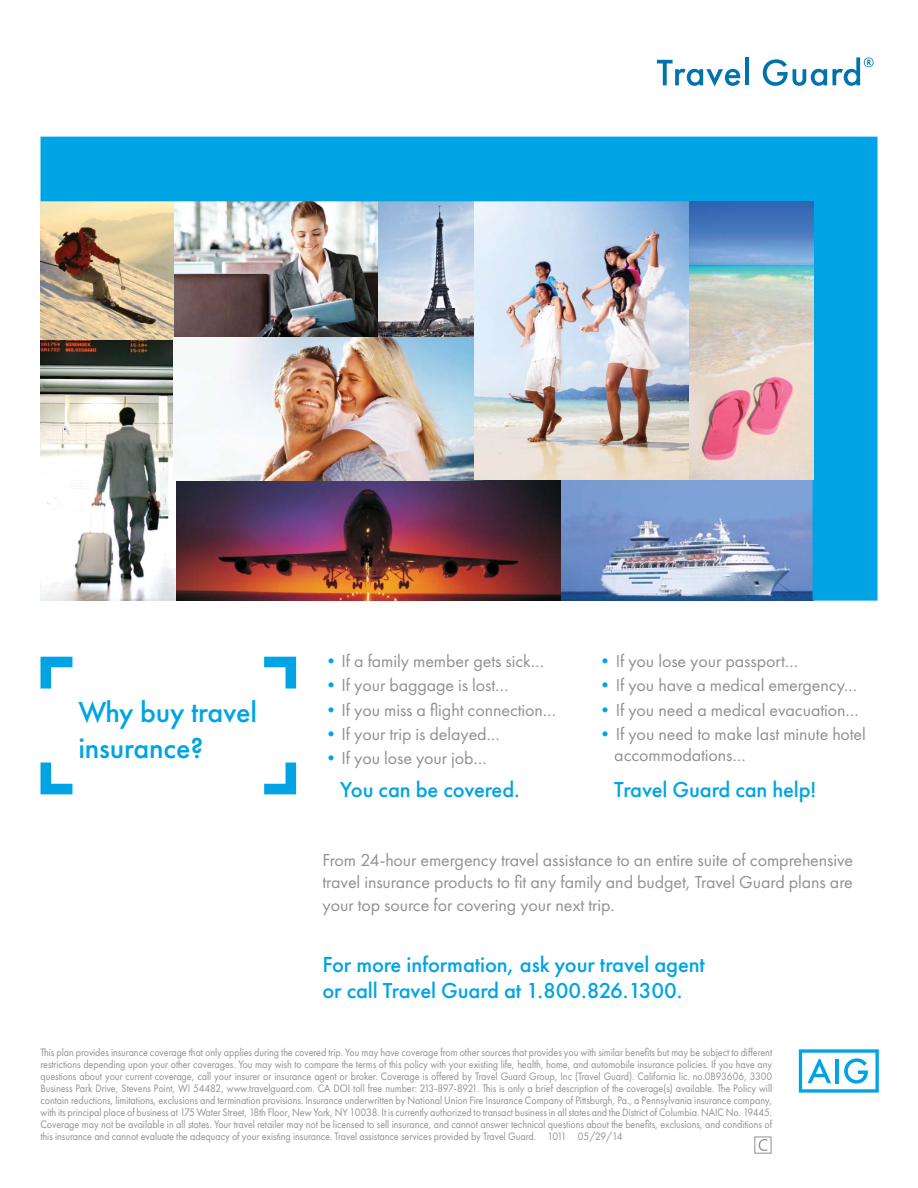
<style>
.page{position:relative;width:918px;height:1188px;background:#fff}
.page>*{position:absolute;margin:0;border:0;box-sizing:border-box;transform-origin:0 0}
.t1{font:500 30px/36px "Futura PT";letter-spacing:-.005em;color:#00a4e4}
.t2{font:500 22.5px/25.5px "Futura PT";letter-spacing:-.005em;color:#00a4e4}
.t3{font:18px/22.5px "Futura PT";letter-spacing:-.005em;color:#8f9194}
.t4{font:11.25px/12px "Futura PT";letter-spacing:-.005em;color:#8f9194;text-align:justify;scale:.9 1}
.s1{color:#00a4e4}
.s2{font-weight:500;color:#00a4e4}
</style>
<div class="page">
<svg style="left:41px;top:657px;width:31px;height:32px"></svg>
<svg style="left:264px;top:657px;width:32px;height:32px"></svg>
<svg style="left:264px;top:763px;width:32px;height:31px"></svg>
<svg style="left:41px;top:763px;width:31px;height:31px"></svg>
<img style="left:40px;top:137px;width:838px;height:464px">
<img style="left:689px;top:201px;width:124px;height:279px">
<div style="left:754px;top:1137px;width:17px;height:17px;border:1px solid #8f9194"></div>
<svg style="left:759px;top:1139px;width:8px;height:12px"></svg>
<svg style="left:657px;top:60px;width:83px;height:26px"></svg>
<hr style="left:745px;top:57px;width:4px;height:28px;background:#0072ae">
<svg style="left:763px;top:57px;width:111px;height:29px"></svg>
<svg style="left:799px;top:1049px;width:80px;height:44px"></svg>
<h1 class="t1" style="left:78px;top:695px;width:180px">Why buy travel insurance?</h1>
<h3 class="t3" style="left:322px;top:651px;width:224px"><span class="s1">•</span> If a family member gets sick…</h3>
<h3 class="t3" style="left:322px;top:675px;width:188px"><span class="s1">•</span> If your baggage is lost…</h3>
<h3 class="t3" style="left:322px;top:699px;width:236px"><span class="s1">•</span> If you miss a flight connection…</h3>
<h3 class="t3" style="left:322px;top:723px;width:180px"><span class="s1">•</span> If your trip is delayed…</h3>
<h3 class="t3" style="left:322px;top:748px;width:166px"><span class="s1">•</span> If you lose your job…</h3>
<h3 class="t3" style="left:596px;top:651px;width:203px"><span class="s2">•</span> If you lose your passport…</h3>
<h3 class="t3" style="left:596px;top:675px;width:263px"><span class="s2">•</span> If you have a medical emergency…</h3>
<h3 class="t3" style="left:596px;top:699px;width:264px"><span class="s2">•</span> If you need a medical evacuation…</h3>
<h3 class="t3" style="left:614px;top:724px;width:253px;line-height:21px;text-indent:-18px"><span class="s2">•</span> If you need to make last minute hotel accommodations…</h3>
<h2 class="t2" style="left:340px;top:777px;width:181px">You can be covered.</h2>
<h2 class="t2" style="left:614px;top:777px;width:203px">Travel Guard can help!</h2>
<h3 class="t3" style="left:323px;top:849px;width:532px;text-align:justify">From 24-hour emergency travel assistance to an entire suite of comprehensive travel insurance products to fit any family and budget, Travel Guard plans are your top source for covering your next trip.</h3>
<h2 class="t2" style="left:322px;top:953px;width:384px">For more information, ask your travel agent or call Travel Guard at 1.800.826.1300.</h2>
<p class="t4" style="left:40px;top:1047px;width:815px">This plan provides insurance coverage that only applies during the covered trip. You may have coverage from other sources that provides you with similar benefits but may be subject to different restrictions depending upon your other coverages. You may wish to compare the terms of this policy with your existing life, health, home, and automobile insurance policies. If you have any questions about your current coverage, call your insurer or insurance agent or broker. Coverage is offered by Travel Guard Group, Inc (Travel Guard). California lic. no.0B93606, 3300<br>Business Park Drive, Stevens Point, WI 54482, www.travelguard.com. CA DOI toll free number: 213-897-8921. This is only a brief description of the coverage(s) available. The Policy will contain reductions, limitations, exclusions and termination provisions. Insurance underwritten by National Union Fire Insurance Company of Pittsburgh, Pa., a Pennsylvania insurance company, with its principal place of business at 175 Water Street, 18th Floor, New York, NY 10038. It is currently authorized to transact business in all states and the District of Columbia. NAIC No. 19445.<br>Coverage may not be available in all states. Your travel retailer may not be licensed to sell insurance, and cannot answer technical questions about the benefits, exclusions, and conditions of this insurance and cannot evaluate the adequacy of your existing insurance. Travel assistance services provided by Travel Guard. 1011 05/29/14</p>
</div>
